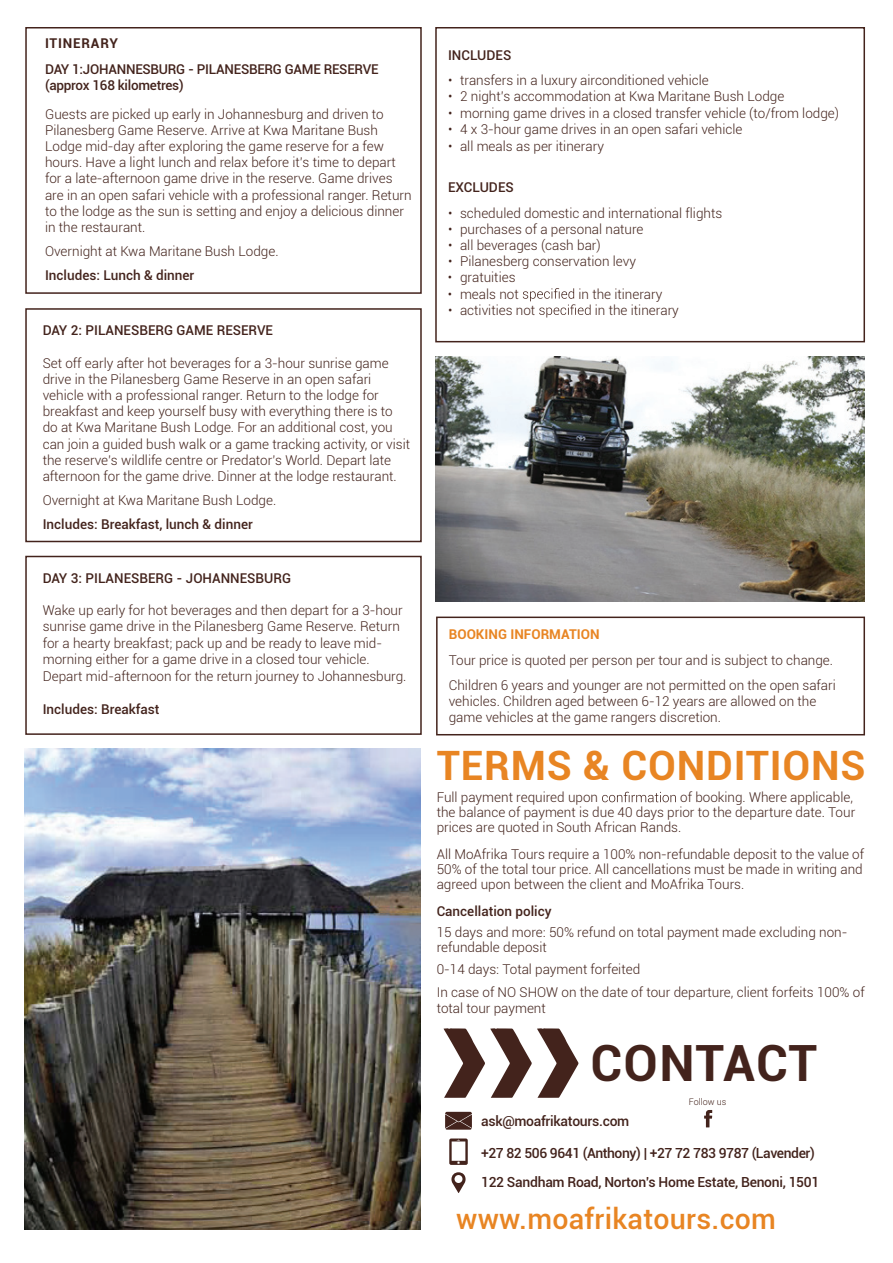
<style>
.page{position:relative;width:893px;height:1263px;background:#fff}
.page>*{position:absolute;margin:0;border:0;box-sizing:border-box;transform-origin:0 0}
.t1{font:700 49.95px "Roboto";letter-spacing:.02em;color:#43231c}
.t2{font:700 40.5px "Roboto";letter-spacing:.02em;color:#e88523}
.t3{font:500 28.5px "Roboto";letter-spacing:.01em;color:#e88523}
.t4{font:500 13.95px/29.1px "Roboto";letter-spacing:-.02em;color:#43231c}
.t5{font:300 13.5px/16.2px "Roboto";color:#43231c}
.t6{font:500 13.5px "Roboto";color:#43231c}
.t7{font:500 13.5px/16.2px "Roboto";letter-spacing:-.02em;color:#43231c}
.t8{font:700 13.5px "Roboto";color:#e88523}
.t9{font:700 13.5px "Roboto";letter-spacing:.06em;color:#43231c}
.t10{font:300 9px "Roboto";color:#43231c}
</style>
<div class="page">
<img style="left:24px;top:749px;width:397px;height:480px">
<div style="left:25px;top:27px;width:397px;height:267px;border:2px solid #43231c"></div>
<div style="left:25px;top:308px;width:397px;height:234px;border:2px solid #43231c"></div>
<svg style="left:444px;top:1028px;width:135px;height:70px"></svg>
<svg style="left:449px;top:1138px;width:19px;height:27px"></svg>
<svg style="left:451px;top:1172px;width:15px;height:21px"></svg>
<svg style="left:445px;top:1112px;width:27px;height:18px"></svg>
<svg style="left:704px;top:1110px;width:8px;height:17px"></svg>
<svg style="left:523px;top:288px;width:67px;height:30px"></svg>
<div style="left:435px;top:27px;width:430px;height:315px;border:2px solid #43231c"></div>
<img style="left:435px;top:356px;width:430px;height:245px">
<svg style="left:602px;top:792px;width:74px;height:10px"></svg>
<div style="left:436px;top:617px;width:429px;height:118px;border:2px solid #43231c"></div>
<div style="left:25px;top:556px;width:397px;height:179px;border:2px solid #43231c"></div>
<p class="t9" style="left:45px;top:36px;width:74px">ITINERARY</p>
<p class="t7" style="left:45px;top:62px;width:335px">DAY 1:JOHANNESBURG - PILANESBERG GAME RESERVE (approx 168 kilometres)</p>
<p class="t5" style="left:45px;top:107px;width:368px">Guests are picked up early in Johannesburg and driven to Pilanesberg Game Reserve. Arrive at Kwa Maritane Bush Lodge mid-day after exploring the game reserve for a few hours. Have a light lunch and relax before it’s time to depart for a late-afternoon game drive in the reserve. Game drives are in an open safari vehicle with a professional ranger. Return to the lodge as the sun is setting and enjoy a delicious dinner in the restaurant.</p>
<p class="t5" style="left:45px;top:244px;width:235px">Overnight at Kwa Maritane Bush Lodge.</p>
<p class="t6" style="left:45px;top:269px;width:151px">Includes: Lunch &amp; dinner</p>
<p class="t6" style="left:43px;top:324px;width:232px">DAY 2: PILANESBERG GAME RESERVE</p>
<p class="t5" style="left:43px;top:356px;width:369px">Set off early after hot beverages for a 3-hour sunrise game drive in the Pilanesberg Game Reserve in an open safari vehicle with a professional ranger. Return to the lodge for breakfast and keep yourself busy with everything there is to do at Kwa Maritane Bush Lodge. For an additional cost, you can join a guided bush walk or a game tracking activity, or visit the reserve’s wildlife centre or Predator’s World. Depart late afternoon for the game drive. Dinner at the lodge restaurant.</p>
<p class="t5" style="left:43px;top:493px;width:235px">Overnight at Kwa Maritane Bush Lodge.</p>
<p class="t6" style="left:43px;top:518px;width:212px">Includes: Breakfast, lunch &amp; dinner</p>
<p class="t6" style="left:43px;top:572px;width:250px">DAY 3: PILANESBERG - JOHANNESBURG</p>
<p class="t5" style="left:43px;top:603px;width:365px">Wake up early for hot beverages and then depart for a 3-hour sunrise game drive in the Pilanesberg Game Reserve. Return for a hearty breakfast; pack up and be ready to leave mid&shy;morning either for a game drive in a closed tour vehicle.<br>Depart mid-afternoon for the return journey to Johannesburg.</p>
<p class="t6" style="left:43px;top:703px;width:118px">Includes: Breakfast</p>
<p class="t6" style="left:448px;top:49px;width:65px">INCLUDES</p>
<p class="t5" style="left:448px;top:73px;width:393px">ï transfers in a luxury airconditioned vehicle<br>ï 2 night’s accommodation at Kwa Maritane Bush Lodge<br>ï morning game drives in a closed transfer vehicle (to/from lodge) ï 4 x 3-hour game drives in an open safari vehicle<br>ï all meals as per itinerary</p>
<p class="t6" style="left:448px;top:182px;width:67px">EXCLUDES</p>
<p class="t5" style="left:448px;top:206px;width:276px">ï scheduled domestic and international flights ï purchases of a personal nature<br>ï all beverages (cash bar)<br>ï Pilanesberg conservation levy<br>ï gratuities<br>ï meals not</p>
<p class="t5" style="left:578px;top:287px;width:86px">in the itinerary</p>
<p class="t5" style="left:448px;top:303px;width:89px">ï activities not</p>
<p class="t5" style="left:595px;top:303px;width:86px">in the itinerary</p>
<p class="t8" style="left:449px;top:627px;width:152px">BOOKING INFORMATION</p>
<p class="t5" style="left:449px;top:648px;width:389px;line-height:25.2px">Tour price is quoted per person per tour and is subject to change.<br>Children 6 years and younger are not permitted on the open safari</p>
<p class="t5" style="left:449px;top:694px;width:369px">vehicles. Children aged between 6-12 years are allowed on the game vehicles at the game rangers discretion.</p>
<h2 class="t2" style="left:437px;top:742px;width:430px">TERMS &amp; CONDITIONS</h2>
<p class="t5" style="left:437px;top:790px;width:163px">Full payment required upon</p>
<p class="t5" style="left:437px;top:791px;width:420px;line-height:15px;text-indent:243px">of booking. Where applicable, the balance of payment is due 40 days prior to the departure date. Tour prices are quoted in South African Rands.</p>
<p class="t5" style="left:437px;top:848px;width:429px;line-height:15px;text-align:justify">All MoAfrika Tours require a 100% non-refundable deposit to the value of 50% of the total tour price. All cancellations must be made in writing and agreed upon between the client and MoAfrika Tours.</p>
<p class="t6" style="left:437px;top:905px;width:116px">Cancellation policy</p>
<p class="t5" style="left:437px;top:925px;width:412px;line-height:15px">15 days and more: 50% refund on total payment made excluding non&shy;refundable deposit</p>
<p class="t5" style="left:437px;top:959px;width:429px;line-height:22.5px">0-14 days: Total payment forfeited<br>In case of NO SHOW on the date of tour departure, client forfeits 100% of</p>
<p class="t5" style="left:437px;top:1001px;width:111px">total tour payment</p>
<h1 class="t1" style="left:590px;top:1035px;width:228px">CONTACT</h1>
<p class="t4" style="left:481px;top:1107px;width:150px">ask@moafrikatours.com</p>
<p class="t4" style="left:481px;top:1139px;width:340px">+27 82 506 9641 (Anthony) | +27 72 783 9787 (Lavender)<br>122 Sandham Road, Norton’s Home Estate, Benoni, 1501</p>
<p class="t10" style="left:689px;top:1097px;width:39px">Follow us</p>
<h3 class="t3" style="left:456px;top:1207px;width:321px">www.moafrikatours.com</h3>
</div>
